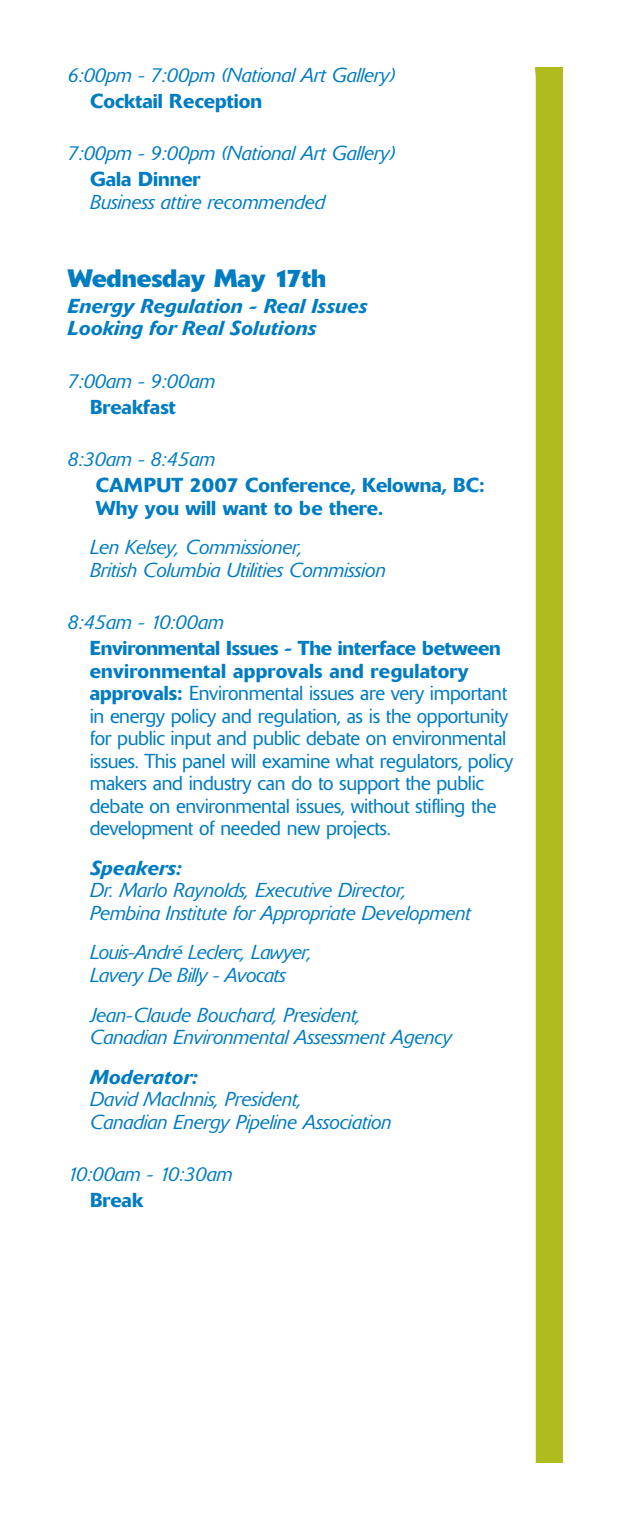
<style>
.page{position:relative;width:630px;height:1530px;background:#fff}
.page>*{position:absolute;margin:0;border:0;box-sizing:border-box;transform-origin:0 0}
.t1{font:700 25px "Delta";color:#007cc2}
.t2{font:italic 300 20px/22.5px "Delta";color:#007cc2}
.t3{font:300 20px/22.5px "Delta";letter-spacing:-.015em;color:#007cc2}
.t4{font:500 20px/22.5px "Delta";color:#007cc2}
.t5{font:italic 500 20px/22.5px "Delta";color:#007cc2}
.s1{font-weight:500}
</style>
<div class="page">
<div style="left:68px;top:68px;width:494px;height:1394px;background:#b0bb1d"></div>
<div style="left:68px;top:68px;width:468px;height:1395px;background:#fff"></div>
<p class="t2" style="left:68px;top:65px;width:331px">6:00pm - 7:00pm (National Art Gallery)</p>
<p class="t4" style="left:90px;top:91px;width:174px">Cocktail Reception</p>
<p class="t2" style="left:68px;top:144px;width:331px">7:00pm - 9:00pm (National Art Gallery)</p>
<p class="t4" style="left:90px;top:170px;width:112px">Gala Dinner</p>
<p class="t2" style="left:90px;top:192px;width:238px">Business attire recommended</p>
<p class="t1" style="left:68px;top:269px;width:260px">Wednesday May 17th</p>
<p class="t5" style="left:68px;top:297px;width:302px">Energy Regulation - Real Issues<br>Looking for Real Solutions</p>
<p class="t2" style="left:68px;top:371px;width:149px">7:00am - 9:00am</p>
<p class="t4" style="left:90px;top:397px;width:88px">Breakfast</p>
<p class="t2" style="left:68px;top:450px;width:149px">8:30am - 8:45am</p>
<p class="t4" style="left:96px;top:476px;width:391px">CAMPUT 2007 Conference, Kelowna, BC:<br>Why you will want to be there.</p>
<p class="t2" style="left:90px;top:538px;width:297px">Len Kelsey, Commissioner,<br>British Columbia Utilities Commission</p>
<p class="t2" style="left:68px;top:613px;width:158px">8:45am - 10:00am</p>
<p class="t3" style="left:90px;top:639px;width:425px"><span class="s1">Environmental Issues - The interface between environmental approvals and regulatory approvals:</span> Environmental issues are very important in energy policy and regulation, as is the opportunity for public input and public debate on environmental issues. This panel will examine what regulators, policy makers and industry can do to support the public debate on environmental issues, without stifling the development of needed new projects.</p>
<p class="t5" style="left:90px;top:858px;width:94px">Speakers:</p>
<p class="t2" style="left:90px;top:881px;width:383px">Dr. Marlo Raynolds, Executive Director,<br>Pembina Institute for Appropriate Development</p>
<p class="t2" style="left:90px;top:943px;width:223px">Louis-André Leclerc, Lawyer,<br>Lavery De Billy - Avocats</p>
<p class="t2" style="left:90px;top:1005px;width:366px">Jean-Claude Bouchard, President,<br>Canadian Environmental Assessment Agency</p>
<p class="t5" style="left:90px;top:1067px;width:109px">Moderator:</p>
<p class="t2" style="left:90px;top:1090px;width:303px">David MacInnis, President,<br>Canadian Energy Pipeline Association</p>
<p class="t2" style="left:68px;top:1165px;width:167px">10:00am - 10:30am</p>
<p class="t4" style="left:90px;top:1191px;width:55px">Break</p>
</div>
